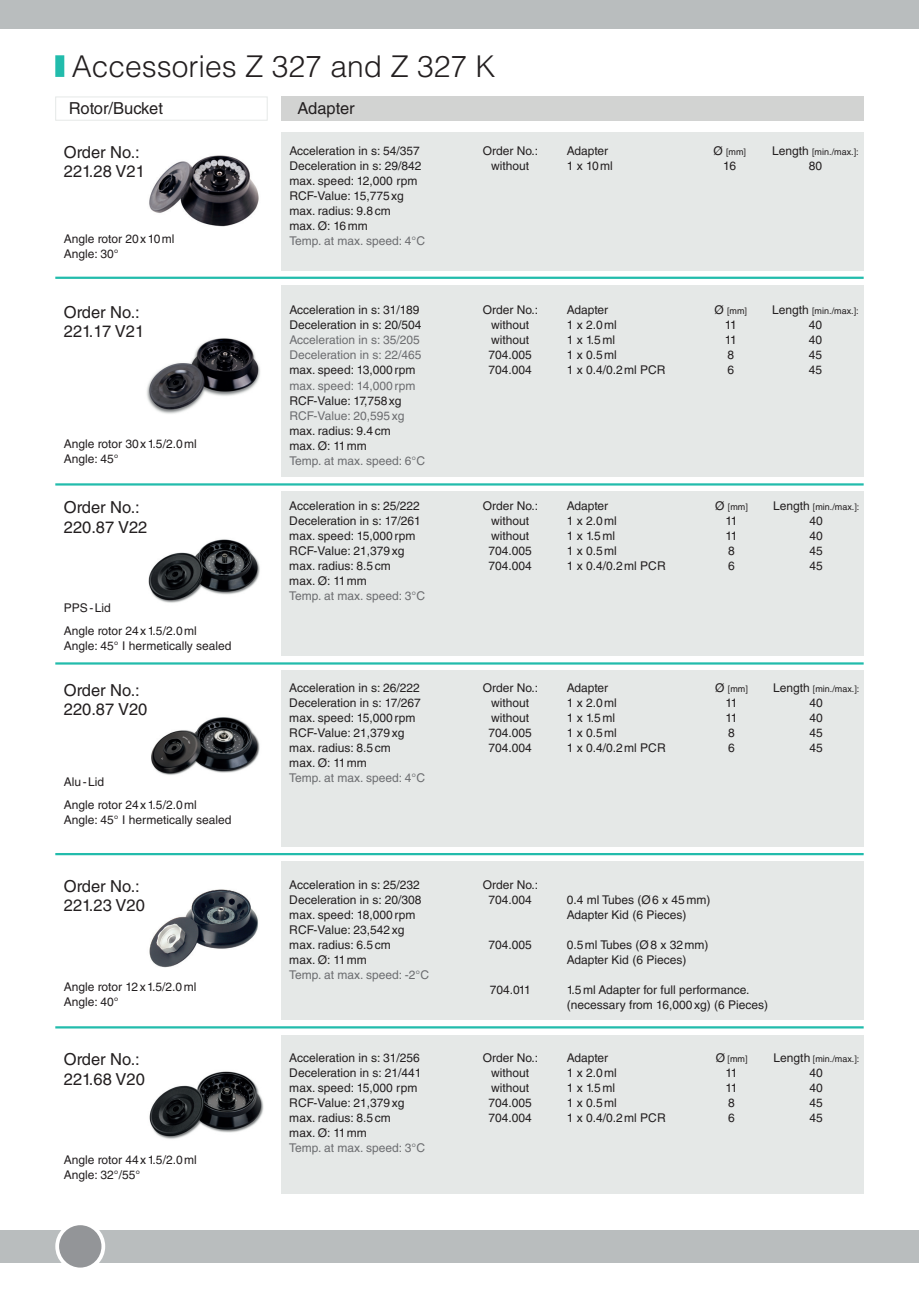
<style>
.page{position:relative;width:919px;height:1289px;background:#fff}
.page>*{position:absolute;margin:0;border:0;box-sizing:border-box;transform-origin:0 0}
.t1{font:300 30px "Helvetica LT Std";color:#231f20}
.t2{font:16.5px/19.5px "Helvetica LT Std";color:#231f20}
.t3{font:12px/15px "Helvetica LT Std";color:#231f20}
.t4{font:12px/15px "Helvetica LT Std";color:#6c6d70}
.t5{font:9px "Helvetica LT Std";color:#231f20}
.s1{font-size:12px}
</style>
<div class="page">
<div style="left:0;top:0;width:918px;height:28px;background:#b9bdbe"></div>
<div style="left:281px;top:132px;width:582px;height:138px;background:#e5e8e7"></div>
<div style="left:281px;top:285px;width:582px;height:192px;background:#e5e8e7"></div>
<div style="left:281px;top:491px;width:582px;height:165px;background:#e5e8e7"></div>
<div style="left:281px;top:861px;width:582px;height:159px;background:#e5e8e7"></div>
<div style="left:281px;top:670px;width:582px;height:176px;background:#e5e8e7"></div>
<div style="left:281px;top:1034px;width:582px;height:159px;background:#e5e8e7"></div>
<div style="left:0;top:1229px;width:918px;height:33px;background:#b9bdbe"></div>
<div style="left:57px;top:1223px;width:46px;height:46px;background:#939598;border-radius:50%"></div>
<div style="left:55px;top:1221px;width:50px;height:50px;border:4px solid #fff;border-radius:50%"></div>
<img style="left:151px;top:717px;width:109px;height:58px">
<img style="left:148px;top:539px;width:112px;height:64px">
<img style="left:146px;top:338px;width:114px;height:76px">
<img style="left:149px;top:155px;width:110px;height:72px">
<img style="left:149px;top:1071px;width:115px;height:68px">
<img style="left:149px;top:889px;width:109px;height:79px">
<hr style="left:55px;top:277px;width:808px;height:2px;background:#22bcac">
<hr style="left:55px;top:483px;width:808px;height:2px;background:#22bcac">
<hr style="left:55px;top:662px;width:808px;height:2px;background:#22bcac">
<hr style="left:55px;top:853px;width:808px;height:2px;background:#22bcac">
<hr style="left:55px;top:1026px;width:808px;height:2px;background:#22bcac">
<div style="left:281px;top:97px;width:582px;height:24px;background:#d2d3d2"></div>
<div style="left:55px;top:97px;width:212px;height:24px;border:1px solid #e5e8e7"></div>
<div style="left:55px;top:55px;width:9px;height:22px;background:#22bcac"></div>
<h1 class="t1" style="left:72px;top:48px;width:425px">Accessories Z 327 and Z 327 K</h1>
<h2 class="t2" style="left:69px;top:98px;width:96px">Rotor/Bucket</h2>
<h2 class="t2" style="left:297px;top:98px;width:59px">Adapter</h2>
<h2 class="t2" style="left:64px;top:142px;width:83px">Order No.:<br>221.28 V21</h2>
<p class="t3" style="left:289px;top:143px;width:134px">Acceleration in s: 54/357<br>Deceleration in s: 29/842 max. speed: 12,000 rpm<br>RCF-Value: 15,775xg max. radius: 9.8cm<br>max. Ø: 16mm</p>
<p class="t4" style="left:289px;top:233px;width:137px">Temp. at max. speed: 4°C</p>
<p class="t3" style="left:64px;top:231px;width:112px">Angle rotor 20x10ml<br>Angle: 30°</p>
<h2 class="t2" style="left:64px;top:302px;width:82px">Order No.:<br>221.17 V21</h2>
<p class="t3" style="left:289px;top:303px;width:134px">Acceleration in s: 31/189<br>Deceleration in s: 20/504</p>
<p class="t4" style="left:289px;top:333px;width:134px">Acceleration in s: 35/205<br>Deceleration in s: 22/465</p>
<p class="t3" style="left:289px;top:363px;width:128px">max. speed: 13,000rpm</p>
<p class="t4" style="left:289px;top:378px;width:128px">max. speed: 14,000rpm</p>
<p class="t3" style="left:289px;top:393px;width:114px">RCF-Value: 17,758xg</p>
<p class="t4" style="left:289px;top:408px;width:116px">RCF-Value: 20,595xg</p>
<p class="t3" style="left:289px;top:423px;width:103px">max. radius: 9.4cm max. Ø: 11mm</p>
<p class="t4" style="left:289px;top:453px;width:137px">Temp. at max. speed: 6°C</p>
<p class="t3" style="left:64px;top:436px;width:134px">Angle rotor 30x1.5/2.0ml<br>Angle: 45°</p>
<h2 class="t2" style="left:64px;top:498px;width:85px">Order No.:<br>220.87 V22</h2>
<p class="t3" style="left:289px;top:498px;width:133px">Acceleration in s: 25/222<br>Deceleration in s: 17/261 max. speed: 15,000rpm<br>RCF-Value: 21,379xg max. radius: 8.5cm<br>max. Ø: 11mm</p>
<p class="t4" style="left:289px;top:588px;width:137px">Temp. at max. speed: 3°C</p>
<p class="t3" style="left:64px;top:596px;width:134px;line-height:22.5px">PPS-Lid<br>Angle rotor 24x1.5/2.0ml</p>
<p class="t3" style="left:64px;top:638px;width:169px">Angle: 45° I hermetically sealed</p>
<h2 class="t2" style="left:64px;top:680px;width:85px">Order No.:<br>220.87 V20</h2>
<p class="t3" style="left:289px;top:680px;width:133px">Acceleration in s: 26/222<br>Deceleration in s: 17/267 max. speed: 15,000rpm<br>RCF-Value: 21,379xg max. radius: 8.5cm<br>max. Ø: 11mm</p>
<p class="t4" style="left:289px;top:770px;width:137px">Temp. at max. speed: 4°C</p>
<p class="t3" style="left:64px;top:770px;width:134px;line-height:22.5px">Alu-Lid<br>Angle rotor 24x1.5/2.0ml</p>
<p class="t3" style="left:64px;top:812px;width:169px">Angle: 45° I hermetically sealed</p>
<h2 class="t2" style="left:64px;top:876px;width:83px">Order No.:<br>221.23 V20</h2>
<p class="t3" style="left:289px;top:876px;width:134px">Acceleration in s: 25/232<br>Deceleration in s: 20/308 max. speed: 18,000rpm<br>RCF-Value: 23,542xg max. radius: 6.5cm<br>max. Ø: 11mm</p>
<p class="t4" style="left:289px;top:966px;width:141px">Temp. at max. speed: -2°C</p>
<p class="t3" style="left:64px;top:978px;width:134px">Angle rotor 12x1.5/2.0ml<br>Angle: 40°</p>
<h2 class="t2" style="left:64px;top:1049px;width:83px">Order No.:<br>221.68 V20</h2>
<p class="t3" style="left:289px;top:1050px;width:134px">Acceleration in s: 31/256<br>Deceleration in s: 21/441 max. speed: 15,000 rpm<br>RCF-Value: 21,379xg max. radius: 8.5cm<br>max. Ø: 11mm</p>
<p class="t4" style="left:289px;top:1140px;width:137px">Temp. at max. speed: 3°C</p>
<p class="t3" style="left:64px;top:1152px;width:134px">Angle rotor 44x1.5/2.0ml<br>Angle: 32°/55°</p>
<p class="t3" style="left:483px;top:143px;width:57px;text-align:center">Order No.: without</p>
<p class="t3" style="left:566px;top:143px;width:48px">Adapter<br>1 x 10ml</p>
<p class="t5" style="left:713px;top:146px;width:34px"><span class="s1">Ø</span> [mm]</p>
<p class="t3" style="left:723px;top:158px;width:14px">16</p>
<p class="t5" style="left:772px;top:146px;width:88px"><span class="s1">Length</span> [min./max.]:</p>
<p class="t3" style="left:808px;top:158px;width:15px">80</p>
<p class="t3" style="left:483px;top:303px;width:57px;text-align:center">Order No.: without without<br>704.005<br>704.004</p>
<p class="t3" style="left:566px;top:303px;width:100px">Adapter<br>1 x 2.0ml<br>1 x 1.5ml<br>1 x 0.5ml<br>1 x 0.4/0.2ml PCR</p>
<p class="t5" style="left:714px;top:306px;width:34px"><span class="s1">Ø</span> [mm]</p>
<p class="t3" style="left:724px;top:318px;width:13px">11<br>11<br>8<br>6</p>
<p class="t5" style="left:772px;top:306px;width:88px"><span class="s1">Length</span> [min./max.]:</p>
<p class="t3" style="left:808px;top:318px;width:15px;text-align:justify">40<br>40<br>45<br>45</p>
<p class="t3" style="left:483px;top:498px;width:57px;text-align:center">Order No.: without without<br>704.005<br>704.004</p>
<p class="t3" style="left:566px;top:498px;width:100px">Adapter<br>1 x 2.0ml<br>1 x 1.5ml<br>1 x 0.5ml<br>1 x 0.4/0.2ml PCR</p>
<p class="t5" style="left:715px;top:502px;width:34px"><span class="s1">Ø</span> [mm]</p>
<p class="t3" style="left:725px;top:513px;width:13px">11<br>11<br>8<br>6</p>
<p class="t5" style="left:773px;top:502px;width:88px"><span class="s1">Length</span> [min./max.]:</p>
<p class="t3" style="left:809px;top:513px;width:15px;text-align:justify">40<br>40<br>45<br>45</p>
<p class="t3" style="left:483px;top:680px;width:57px;text-align:center">Order No.: without without<br>704.005<br>704.004</p>
<p class="t3" style="left:566px;top:680px;width:100px">Adapter<br>1 x 2.0ml<br>1 x 1.5ml<br>1 x 0.5ml<br>1 x 0.4/0.2ml PCR</p>
<p class="t5" style="left:715px;top:684px;width:34px"><span class="s1">Ø</span> [mm]</p>
<p class="t3" style="left:725px;top:695px;width:13px">11<br>11<br>8<br>6</p>
<p class="t5" style="left:773px;top:684px;width:88px"><span class="s1">Length</span> [min./max.]:</p>
<p class="t3" style="left:809px;top:695px;width:15px;text-align:justify">40<br>40<br>45<br>45</p>
<p class="t3" style="left:483px;top:876px;width:57px;text-align:center">Order No.:<br>704.004</p>
<p class="t3" style="left:488px;top:936px;width:45px">704.005</p>
<p class="t3" style="left:489px;top:981px;width:43px">704.011</p>
<p class="t3" style="left:566px;top:891px;width:145px">0.4 ml Tubes (Ø6 x 45mm)<br>Adapter Kid (6 Pieces)</p>
<p class="t3" style="left:566px;top:936px;width:143px">0.5ml Tubes (Ø8 x 32mm)<br>Adapter Kid (6 Pieces)</p>
<p class="t3" style="left:566px;top:981px;width:203px">1.5ml Adapter for full performance. (necessary from 16,000xg) (6 Pieces)</p>
<p class="t3" style="left:483px;top:1050px;width:57px;text-align:center">Order No.: without without<br>704.005<br>704.004</p>
<p class="t3" style="left:566px;top:1050px;width:100px">Adapter<br>1 x 2.0ml<br>1 x 1.5ml<br>1 x 0.5ml<br>1 x 0.4/0.2ml PCR</p>
<p class="t5" style="left:715px;top:1053px;width:33px"><span class="s1">Ø</span> [mm]</p>
<p class="t3" style="left:725px;top:1065px;width:13px">11<br>11<br>8<br>6</p>
<p class="t5" style="left:773px;top:1053px;width:87px"><span class="s1">Length</span> [min./max.]:</p>
<p class="t3" style="left:809px;top:1065px;width:15px;text-align:justify">40<br>40<br>45<br>45</p>
</div>
